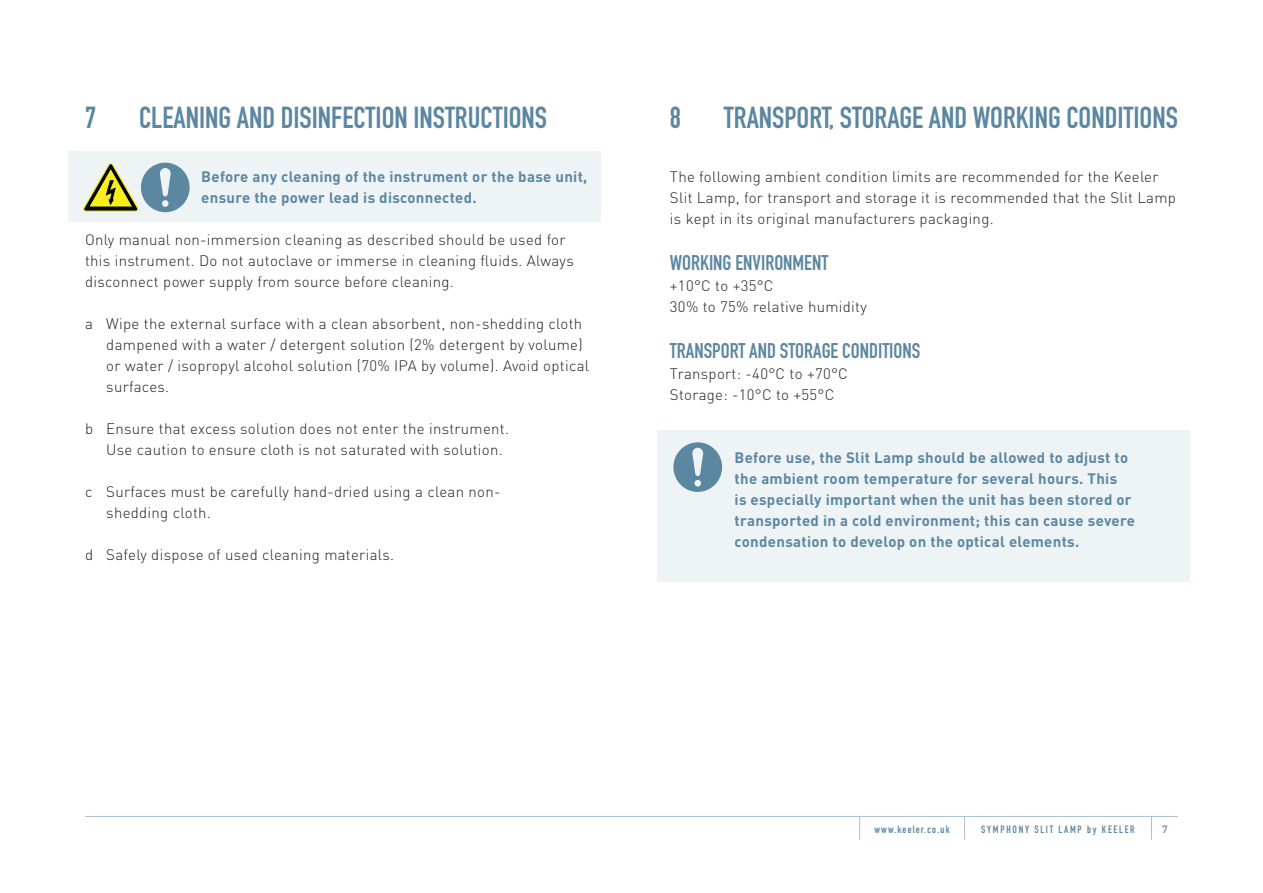
<style>
.page{position:relative;width:1263px;height:893px;background:#fff}
.page>*{position:absolute;margin:0;border:0;box-sizing:border-box;transform-origin:0 0}
.t1{font:30px "DIN Engschrift Std";color:#5c87a1}
.t2{font:21px "DIN Engschrift Std";color:#5c87a1}
.t3{font:300 15px/21px "DIN Pro";letter-spacing:.02em;color:#231f20}
.t4{font:700 15px/21px "DIN Pro";letter-spacing:.02em;color:#5c87a1}
.t5{font:10.5px "DIN Engschrift Std";letter-spacing:.11em;color:#5c87a1}
.t6{font:500 10.5px "DIN Pro";color:#5c87a1}
</style>
<div class="page">
<hr style="left:85px;top:816px;width:1093px;height:1px;background:#abc1d1">
<svg style="left:1151px;top:817px;width:1px;height:23px"></svg>
<svg style="left:859px;top:817px;width:1px;height:23px"></svg>
<svg style="left:964px;top:817px;width:1px;height:23px"></svg>
<div style="left:68px;top:151px;width:533px;height:71px;background:#eef3f6"></div>
<svg style="left:83px;top:163px;width:107px;height:49px"></svg>
<div style="left:657px;top:431px;width:532px;height:151px;background:#eef3f6"></div>
<svg style="left:673px;top:442px;width:49px;height:50px"></svg>
<h1 class="t1" style="left:85px;top:100px;width:464px">7 CLEANING AND DISINFECTION INSTRUCTIONS</h1>
<p class="t4" style="left:201px;top:165px;width:388px">Before any cleaning of the instrument or the base unit, ensure the power lead is disconnected.</p>
<p class="t3" style="left:85px;top:228px;width:490px">Only manual non-immersion cleaning as described should be used for this instrument. Do not autoclave or immerse in cleaning fluids. Always disconnect power supply from source before cleaning.</p>
<p class="t3" style="left:106px;top:312px;width:484px;text-indent:-21px">a Wipe the external surface with a clean absorbent, non-shedding cloth dampened with a water / detergent solution (2% detergent by volume) or water / isopropyl alcohol solution (70% IPA by volume). Avoid optical surfaces.</p>
<p class="t3" style="left:106px;top:417px;width:404px;text-indent:-21px">b Ensure that excess solution does not enter the instrument.<br>Use caution to ensure cloth is not saturated with solution.</p>
<p class="t3" style="left:106px;top:480px;width:396px;text-indent:-21px">c Surfaces must be carefully hand-dried using a clean non&shy;shedding cloth.</p>
<p class="t3" style="left:85px;top:543px;width:311px">d Safely dispose of used cleaning materials.</p>
<h1 class="t1" style="left:670px;top:100px;width:509px">8 TRANSPORT, STORAGE AND WORKING CONDITIONS</h1>
<p class="t3" style="left:670px;top:165px;width:507px">The following ambient condition limits are recommended for the Keeler<br>Slit Lamp, for transport and storage it is recommended that the Slit Lamp is kept in its original manufacturers packaging.</p>
<h2 class="t2" style="left:670px;top:250px;width:160px">WORKING ENVIRONMENT</h2>
<p class="t3" style="left:670px;top:274px;width:198px">+10°C to +35°C<br>30% to 75% relative humidity</p>
<h2 class="t2" style="left:670px;top:338px;width:252px">TRANSPORT AND STORAGE CONDITIONS</h2>
<p class="t3" style="left:670px;top:362px;width:179px">Transport: -40°C to +70°C<br>Storage: -10°C to +55°C</p>
<p class="t4" style="left:735px;top:446px;width:402px">Before use, the Slit Lamp should be allowed to adjust to the ambient room temperature for several hours. This<br>is especially important when the unit has been stored or transported in a cold environment; this can cause severe condensation to develop on the optical elements.</p>
<p class="t5" style="left:874px;top:823px;width:77px">WWW.KEELER.CO.UK</p>
<p class="t5" style="left:981px;top:823px;width:7px">SYMPHONY</p>
<p class="t5" style="left:1034px;top:823px;width:6px">SLIT</p>
<p class="t5" style="left:1058px;top:823px;width:7px">LAMP</p>
<p class="t5" style="left:1087px;top:823px;width:28px">BY KEELER</p>
<p class="t6" style="left:1162px;top:822px;width:7px">7</p>
</div>
